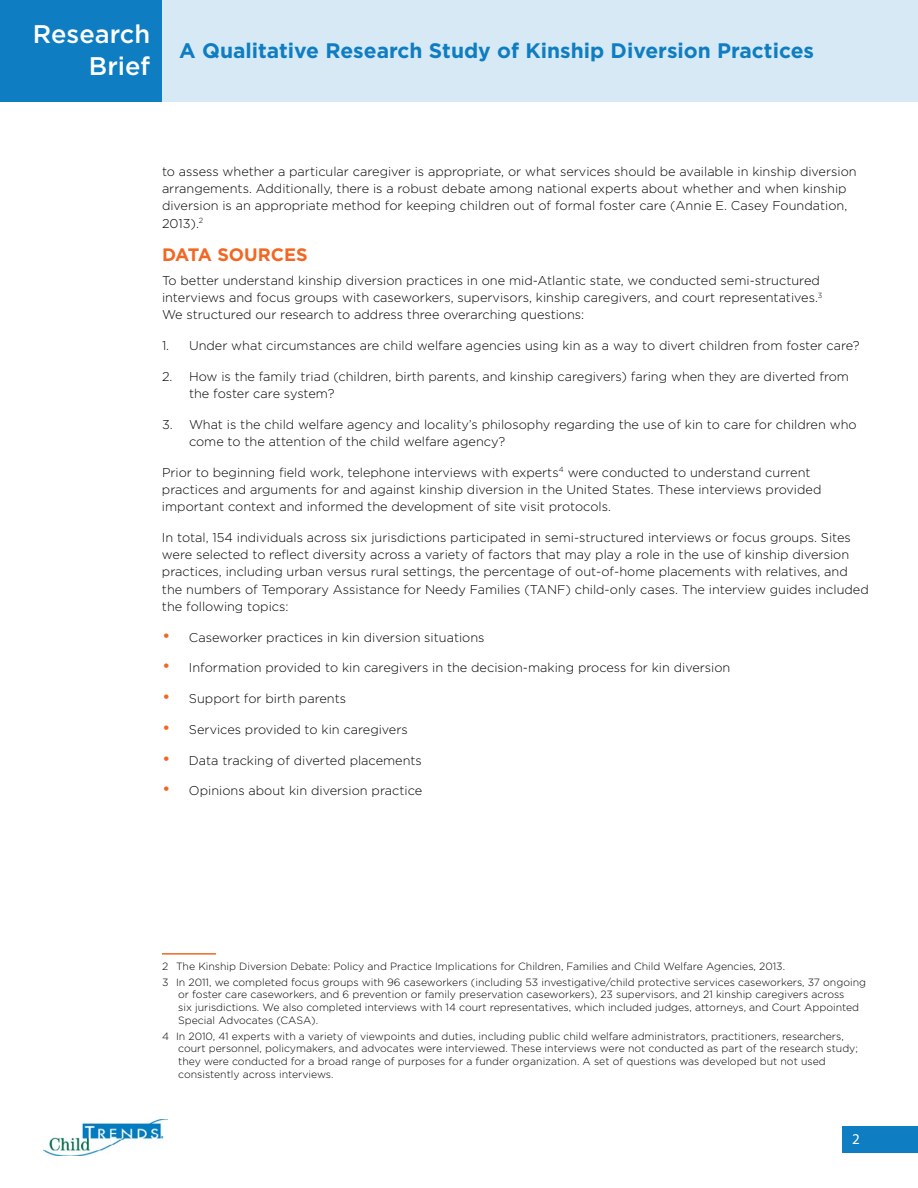
<style>
.page{position:relative;width:918px;height:1188px;background:#fff}
.page>*{position:absolute;margin:0;border:0;box-sizing:border-box;transform-origin:0 0}
.t1{font:500 25.5px/31.5px "Gotham";color:#fff;text-align:right}
.t2{font:700 21px "Gotham";color:#0e7dc2}
.t3{font:700 18px "Gotham";color:#f26722}
.t4{font:15px "Myriad Pro";color:#fff}
.t5{font:300 12.75px/17.2px "Gotham";color:#000}
.t6{font:300 10.5px/12.8px "Gotham";color:#000}
.s1{font-size:18px;color:#f26722}
</style>
<div class="page">
<img style="left:44px;top:1119px;width:123px;height:36px">
<div style="left:0;top:0;width:918px;height:102px;background:#d6e9f4"></div>
<div style="left:0;top:0;width:162px;height:102px;background:#0e7dc2"></div>
<div style="left:842px;top:1126px;width:76px;height:27px;background:#0e7dc2"></div>
<hr style="left:162px;top:953px;width:54px;height:2px;background:#f26722">
<h1 class="t1" style="left:33px;top:18px;width:119px">Research<br>Brief</h1>
<h2 class="t2" style="left:179px;top:36px;width:636px">A Qualitative Research Study of Kinship Diversion Practices</h2>
<p class="t5" style="left:162px;top:163px;width:696px">to assess whether a particular caregiver is appropriate, or what services should be available in kinship diversion arrangements. Additionally, there is a robust debate among national experts about whether and when kinship diversion is an appropriate method for keeping children out of formal foster care (Annie E. Casey Foundation, 2013).<sup>2</sup></p>
<h3 class="t3" style="left:162px;top:242px;width:147px">DATA SOURCES</h3>
<p class="t5" style="left:162px;top:271px;width:662px">To better understand kinship diversion practices in one mid-Atlantic state, we conducted semi-structured interviews and focus groups with caseworkers, supervisors, kinship caregivers, and court representatives.<sup>3<br></sup>We structured our research to address three overarching questions:</p>
<p class="t5" style="left:162px;top:337px;width:699px">1. Under what circumstances are child welfare agencies using kin as a way to divert children from foster care?</p>
<p class="t5" style="left:189px;top:367px;width:662px;text-indent:-27px">2. How is the family triad (children, birth parents, and kinship caregivers) faring when they are diverted from the foster care system?</p>
<p class="t5" style="left:189px;top:415px;width:669px;text-indent:-27px">3. What is the child welfare agency and locality’s philosophy regarding the use of kin to care for children who come to the attention of the child welfare agency?</p>
<p class="t5" style="left:162px;top:463px;width:661px">Prior to beginning field work, telephone interviews with experts<sup>4</sup> were conducted to understand current practices and arguments for and against kinship diversion in the United States. These interviews provided important context and informed the development of site visit protocols.</p>
<p class="t5" style="left:162px;top:529px;width:708px">In total, 154 individuals across six jurisdictions participated in semi-structured interviews or focus groups. Sites were selected to reflect diversity across a variety of factors that may play a role in the use of kinship diversion practices, including urban versus rural settings, the percentage of out-of-home placements with relatives, and the numbers of Temporary Assistance for Needy Families (TANF) child-only cases. The interview guides included the following topics:</p>
<p class="t5" style="left:162px;top:628px;width:324px"><span class="s1">•</span> Caseworker practices in kin diversion situations</p>
<p class="t5" style="left:162px;top:659px;width:570px"><span class="s1">•</span> Information provided to kin caregivers in the decision-making process for kin diversion</p>
<p class="t5" style="left:162px;top:690px;width:186px"><span class="s1">•</span> Support for birth parents</p>
<p class="t5" style="left:162px;top:721px;width:247px"><span class="s1">•</span> Services provided to kin caregivers</p>
<p class="t5" style="left:162px;top:751px;width:261px"><span class="s1">•</span> Data tracking of diverted placements</p>
<p class="t5" style="left:162px;top:782px;width:262px"><span class="s1">•</span> Opinions about kin diversion practice</p>
<p class="t6" style="left:162px;top:958px;width:706px;line-height:15.8px">2 The Kinship Diversion Debate: Policy and Practice Implications for Children, Families and Child Welfare Agencies, 2013.<br>3 In 2011, we completed focus groups with 96 caseworkers (including 53 investigative/child protective services caseworkers, 37 ongoing</p>
<p class="t6" style="left:178px;top:988px;width:683px">or foster care caseworkers, and 6 prevention or family preservation caseworkers), 23 supervisors, and 21 kinship caregivers across six jurisdictions. We also completed interviews with 14 court representatives, which included judges, attorneys, and Court Appointed<br>Special Advocates (CASA).</p>
<p class="t6" style="left:178px;top:1029px;width:681px;text-indent:-16px">4 In 2010, 41 experts with a variety of viewpoints and duties, including public child welfare administrators, practitioners, researchers, court personnel, policymakers, and advocates were interviewed. These interviews were not conducted as part of the research study; they were conducted for a broad range of purposes for a funder organization. A set of questions was developed but not used consistently across interviews.</p>
<p class="t4" style="left:852px;top:1130px;width:9px">2</p>
</div>
